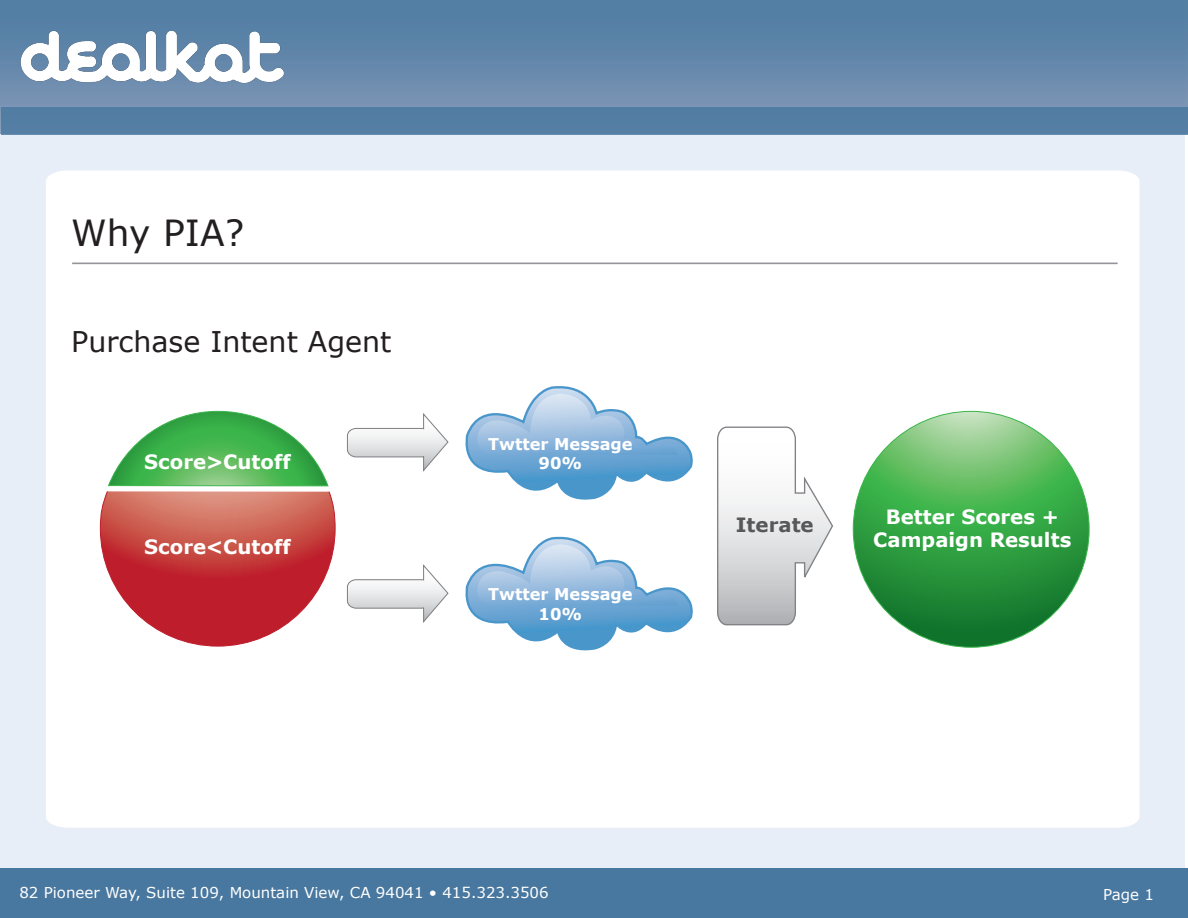
<style>
.page{position:relative;width:1188px;height:918px;background:#fff}
.page>*{position:absolute;margin:0;border:0;box-sizing:border-box;transform-origin:0 0}
.t1{font:36px "Verdana";color:#231f20}
.t2{font:28.5px "Verdana";color:#231f20}
.t3{font:700 19.65px/23.7px "Verdana";color:#fff;text-align:center}
.t4{font:700 19.65px "Verdana";color:#57585a}
.t5{font:700 16.2px/19.5px "Verdana";color:#fff;text-align:center}
.t6{font:15px "Verdana";color:#fff}
</style>
<div class="page">
<div style="left:0;top:0;width:1184px;height:918px;background:#e7eef7"></div>
<svg style="left:0;top:0;width:1188px;height:134px;background:#6186aa"></svg>
<div style="left:0;top:869px;width:1188px;height:49px;background:#48779f"></div>
<div style="left:1px;top:107px;width:1187px;height:28px;background:#537ea4"></div>
<img style="left:8px;top:13px;width:293px;height:87px">
<div style="left:46px;top:170px;width:1094px;height:658px;background:#fff"></div>
<hr style="left:72px;top:263px;width:1046px;height:1px;background:#939598">
<svg style="left:853px;top:411px;width:236px;height:236px;background:#40a44d"></svg>
<svg style="left:459px;top:383px;width:234px;height:122px;background:#b7d3e9"></svg>
<svg style="left:459px;top:534px;width:234px;height:122px;background:#b7d3e9"></svg>
<svg style="left:716px;top:426px;width:118px;height:200px"></svg>
<svg style="left:346px;top:411px;width:103px;height:61px"></svg>
<svg style="left:346px;top:563px;width:103px;height:60px"></svg>
<svg style="left:100px;top:411px;width:236px;height:236px;background:#b78671"></svg>
<h1 class="t1" style="left:71px;top:210px;width:175px">Why PIA?</h1>
<h2 class="t2" style="left:71px;top:323px;width:322px">Purchase Intent Agent</h2>
<h3 class="t3" style="left:144px;top:450px;width:148px">Score&gt;Cutoff</h3>
<h3 class="t3" style="left:144px;top:535px;width:148px">Score&lt;Cutoff</h3>
<p class="t5" style="left:488px;top:434px;width:146px">Twtter Message<br>90%</p>
<p class="t5" style="left:488px;top:585px;width:146px">Twtter Message<br>10%</p>
<h3 class="t4" style="left:736px;top:512px;width:79px">Iterate</h3>
<h3 class="t3" style="left:873px;top:505px;width:200px">Better Scores +<br>Campaign Results</h3>
<p class="t6" style="left:19px;top:883px;width:531px">82 Pioneer Way, Suite 109, Mountain View, CA 94041 • 415.323.3506</p>
<p class="t6" style="left:1103px;top:885px;width:52px">Page 1</p>
</div>
